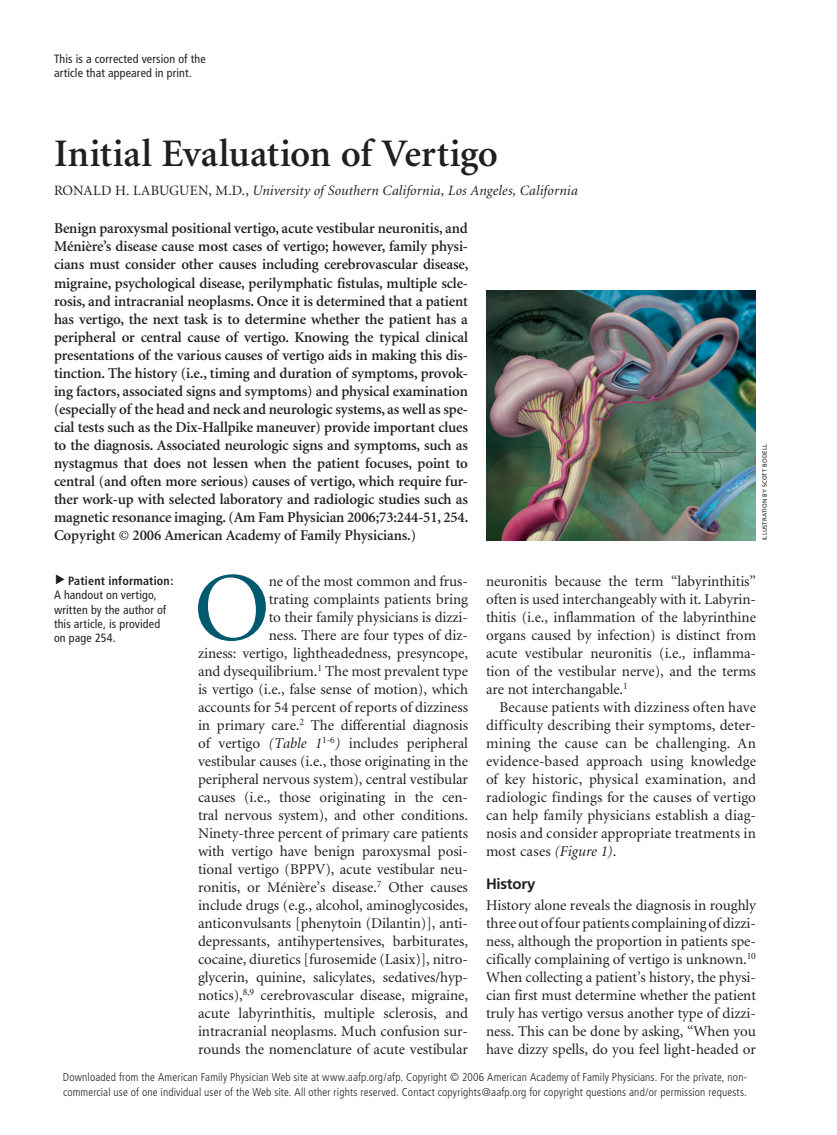
<style>
.page{position:relative;width:837px;height:1135px;background:#fff}
.page>*{position:absolute;margin:0;border:0;box-sizing:border-box;transform-origin:0 0}
.Body_copy_with_drop{font:98.1px "Minion";color:#01596f;scale:1.05 1}
.t1{font:600 39px "Minion";letter-spacing:-.005em;color:#231f20}
.Body_copy_with_drop-2{font:15px/18px "Minion";letter-spacing:-.005em;color:#231f20;text-align:right}
.Abstract{font:600 15px/18px "Minion";letter-spacing:-.01em;color:#231f20;text-align:justify}
.Body_copy_no_indent{font:15px/18px "Minion";letter-spacing:-.005em;color:#231f20;text-align:justify}
.Body_copy{font:15px/18px "Minion";letter-spacing:.005em;color:#231f20;text-align:justify}
.Subhead_level_1{font:700 15px "Frutiger";letter-spacing:-.015em;color:#231f20}
.Byline{font:italic 14.25px "Minion";letter-spacing:.01em;color:#231f20}
.t2{font:italic 12.75px "Minion";letter-spacing:.005em;color:#231f20}
.t3{font:italic 600 12.75px "Minion";letter-spacing:.005em;color:#231f20}
.t4{font:12.75px "Minion";letter-spacing:.03em;color:#231f20}
.Blurbs{font:condensed 12px/14.2px "Frutiger";letter-spacing:.015em;color:#231f20}
.blurb{font:condensed 12px/14.2px "Frutiger";letter-spacing:.01em;color:#231f20}
.Body_copy-2{font:300 condensed 11.25px/15px "Frutiger";letter-spacing:.015em;color:#231f20}
.t5{font:6px "Frutiger";letter-spacing:.025em;color:#231f20}
.s1{font-style:normal}
.s2{font-weight:700}
.s3{font-style:italic}
.s4{font-family:"Frutiger";font-weight:700;font-style:normal;font-size:15px}
</style>
<div class="page">
<img style="left:486px;top:291px;width:270px;height:249px">
<p class="blurb" style="left:54px;top:52px;width:153px">This is a corrected version of the article that appeared in print.</p>
<p class="t1" style="left:54px;top:133px;width:446px">Initial Evaluation of Vertigo</p>
<p class="Byline" style="left:54px;top:183px;width:525px"><span class="s1">RONALD H. LABUGUEN, M.D.,</span> University of Southern California, Los Angeles, California</p>
<p class="Abstract" style="left:54px;top:220px;width:416px">Benign paroxysmal positional vertigo, acute vestibular neuronitis, and Ménière’s disease cause most cases of vertigo; however, family physi&shy;cians must consider other causes including cerebrovascular disease, migraine, psychological disease, perilymphatic fistulas, multiple scle&shy;rosis, and intracranial neoplasms. Once it is determined that a patient has vertigo, the next task is to determine whether the patient has a peripheral or central cause of vertigo. Knowing the typical clinical presentations of the various causes of vertigo aids in making this dis&shy;tinction. The history (i.e., timing and duration of symptoms, provok&shy;ing factors, associated signs and symptoms) and physical examination (especially of the head and neck and neurologic systems, as well as spe&shy;cial tests such as the Dix-Hallpike maneuver) provide important clues to the diagnosis. Associated neurologic signs and symptoms, such as nystagmus that does not lessen when the patient focuses, point to central (and often more serious) causes of vertigo, which require fur&shy;ther work-up with selected laboratory and radiologic studies such as magnetic resonance imaging. (Am Fam Physician 2006;73:244-51, 254.<br>Copyright © 2006 American Academy of Family Physicians.)</p>
<p class="Blurbs" style="left:54px;top:573px;width:121px;text-indent:14px"><span class="s2">Patient information:<br></span>A handout on vertigo, written by the author of this article, is provided on page 254.</p>
<p class="t5" style="left:761px;top:540px;width:98px;rotate:-90deg">ILLUSTRATION BY SCOTT BODELL</p>
<p class="Body_copy_with_drop" style="left:194px;top:559px;width:75px">O</p>
<p class="Body_copy_with_drop-2" style="left:198px;top:572px;width:272px">ne of the most common and frus-<br>trating complaints patients bring<br>to their family physicians is dizzi-<br>ness. There are four types of diz-<br>ziness: vertigo, lightheadedness, presyncope, and dysequilibrium.<sup>1</sup> The most prevalent type is vertigo (i.e., false sense of motion), which accounts for 54 percent of reports of dizziness in primary care.<sup>2</sup> The differential diagnosis of vertigo <span class="s3">(Table 1</span><sup>1-6</sup><span class="s3">)</span> includes peripheral vestibular causes (i.e., those originating in the peripheral nervous system), central vestibular causes (i.e., those originating in the cen&shy;tral nervous system), and other conditions.<br>Ninety-three percent of primary care patients with vertigo have benign paroxysmal posi&shy;tional vertigo (BPPV), acute vestibular neu&shy;ronitis, or Ménière’s disease.<sup>7</sup> Other causes include drugs (e.g., alcohol, aminoglycosides, anticonvulsants [phenytoin (Dilantin)], anti&shy;depressants, antihypertensives, barbiturates, cocaine, diuretics [furosemide (Lasix)], nitro&shy;glycerin, quinine, salicylates, sedatives/hyp&shy;notics),<sup>8,9</sup> cerebrovascular disease, migraine, acute labyrinthitis, multiple sclerosis, and intracranial neoplasms. Much confusion sur&shy;rounds the nomenclature of acute vestibular</p>
<p class="Body_copy_with_drop-2" style="left:486px;top:572px;width:272px;text-align:justify">neuronitis because the term “labyrinthitis” often is used interchangeably with it. Labyrin&shy;thitis (i.e., inflammation of the labyrinthine organs caused by infection) is distinct from acute vestibular neuronitis (i.e., inflamma&shy;tion of the vestibular nerve), and the terms are not interchangable.<sup>1</sup></p>
<p class="Body_copy" style="left:486px;top:698px;width:272px;text-indent:14px">Because patients with dizziness often have difficulty describing their symptoms, deter&shy;mining the cause can be challenging. An evidence-based approach using knowledge of key historic, physical examination, and radiologic findings for the causes of vertigo can help family physicians establish a diag&shy;nosis and consider appropriate treatments in most cases <span class="s3">(Figure 1)</span>.</p>
<p class="Subhead_level_1" style="left:486px;top:874px;width:51px">History</p>
<p class="Body_copy_no_indent" style="left:486px;top:896px;width:272px">History alone reveals the diagnosis in roughly three out of four patients complaining of dizzi&shy;ness, although the proportion in patients spe&shy;cifically complaining of vertigo is unknown.<sup>10<br></sup>When collecting a patient’s history, the physi&shy;cian first must determine whether the patient truly has vertigo versus another type of dizzi&shy;ness. This can be done by asking, “When you have dizzy spells, do you feel light-headed or</p>
<p class="Body_copy-2" style="left:63px;top:1069px;width:686px">Downloaded from the American Family Physician Web site at www.aafp.org/afp. Copyright © 2006 American Academy of Family Physicians. For the private, non&shy;commercial use of one individual user of the Web site. All other rights reserved. Contact copyrights@aafp.org for copyright questions and/or permission requests.</p>
<p class="t3" style="left:54px;top:1080px;width:176px"><span class="s4">244</span> American Family Physician</p>
<p class="t4" style="left:368px;top:1080px;width:97px">www.aafp.org/afp</p>
<p class="t2" style="left:547px;top:1080px;width:209px">Volume 73, Number 2 ◆ January 15, 2006</p>
</div>
